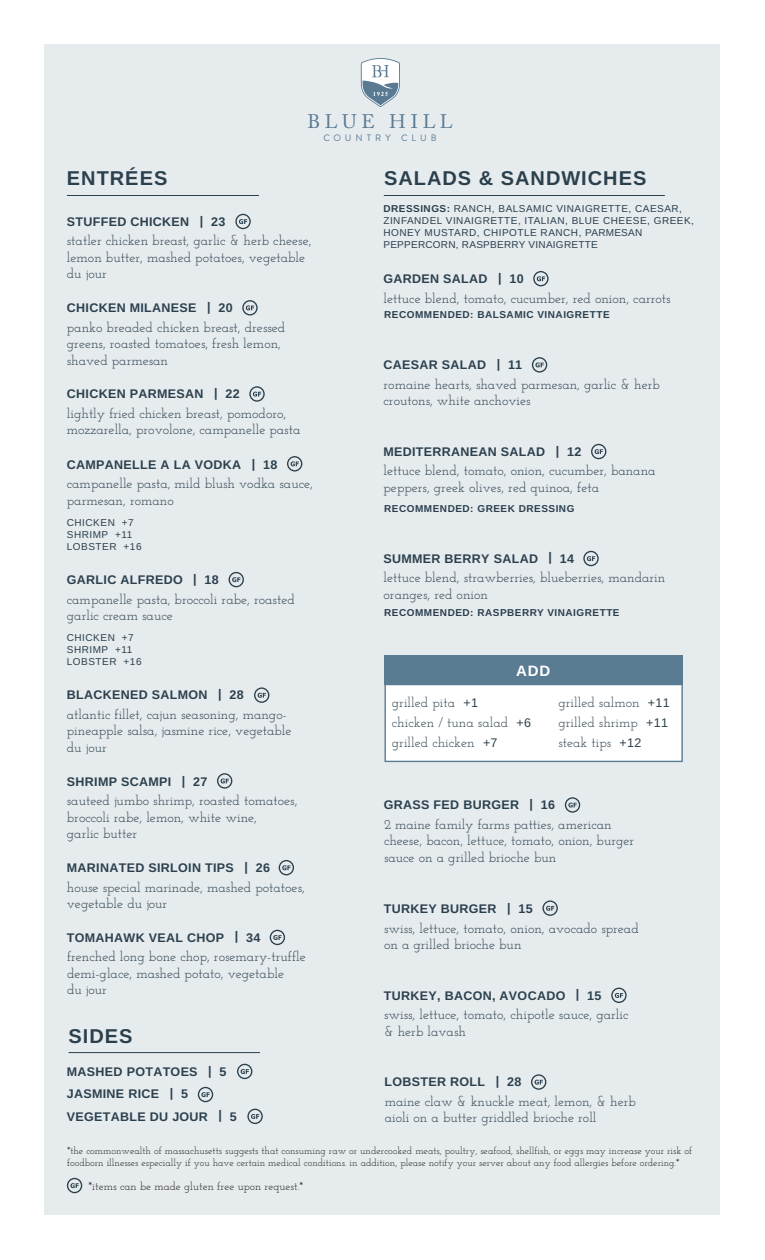
<style>
.page{position:relative;width:765px;height:1260px;background:#fff}
.page>*{position:absolute;margin:0;border:0;box-sizing:border-box;transform-origin:0 0}
.t1{font:700 20px "Arimo";letter-spacing:.05em;color:#2b404d}
.t2{font:19.5px "Adobe Caslon Pro";letter-spacing:.24em;color:#597a93}
.t3{font:700 15px "Arimo";color:#fff}
.t4{font:13.75px/16.5px "Josefin Slab";color:#2b404d}
.t5{font:700 12.5px "Arimo";letter-spacing:.025em;color:#2b404d}
.t6{font:11.25px "Josefin Slab";color:#231f20}
.t7{font:10px/12px "Josefin Slab";color:#231f20}
.t8{font:10px/12px "Arimo";letter-spacing:.05em;color:#2b404d}
.t9{font:700 10px "Arimo";letter-spacing:.05em;color:#2b404d}
.t10{font:9.25px "Brandon Grotesque";letter-spacing:.43em;color:#597a93}
.s1{font-weight:700}
.s2{font-family:"Arimo";font-size:12.5px}
</style>
<div class="page">
<div style="left:44px;top:44px;width:676px;height:1170px;background:#e6ebee"></div>
<svg style="left:279px;top:860px;width:15px;height:15px"></svg>
<svg style="left:249px;top:386px;width:16px;height:16px"></svg>
<svg style="left:242px;top:300px;width:16px;height:16px"></svg>
<hr style="left:67px;top:195px;width:192px;height:1px;background:#2b404d">
<hr style="left:384px;top:195px;width:281px;height:1px;background:#2b404d">
<svg style="left:361px;top:58px;width:39px;height:49px"></svg>
<svg style="left:565px;top:797px;width:15px;height:16px"></svg>
<div style="left:385px;top:685px;width:298px;height:77px;background:#fff"></div>
<div style="left:384px;top:655px;width:299px;height:30px;background:#597c93"></div>
<svg style="left:591px;top:444px;width:15px;height:15px"></svg>
<svg style="left:583px;top:551px;width:16px;height:15px"></svg>
<svg style="left:532px;top:357px;width:15px;height:16px"></svg>
<svg style="left:533px;top:271px;width:16px;height:15px"></svg>
<svg style="left:67px;top:1178px;width:15px;height:15px"></svg>
<svg style="left:531px;top:1074px;width:15px;height:16px"></svg>
<svg style="left:235px;top:214px;width:16px;height:15px"></svg>
<svg style="left:287px;top:456px;width:15px;height:15px"></svg>
<svg style="left:229px;top:572px;width:15px;height:15px"></svg>
<svg style="left:254px;top:687px;width:15px;height:16px"></svg>
<svg style="left:217px;top:773px;width:15px;height:16px"></svg>
<svg style="left:270px;top:930px;width:15px;height:15px"></svg>
<svg style="left:247px;top:1109px;width:16px;height:15px"></svg>
<hr style="left:69px;top:1052px;width:191px;height:1px;background:#2b404d">
<svg style="left:237px;top:1064px;width:15px;height:15px"></svg>
<svg style="left:198px;top:1087px;width:15px;height:15px"></svg>
<svg style="left:542px;top:900px;width:16px;height:16px"></svg>
<svg style="left:611px;top:988px;width:16px;height:15px"></svg>
<h2 class="t2" style="left:307px;top:110px;width:147px">BLUE HILL</h2>
<h1 class="t1" style="left:67px;top:165px;width:102px">ENTRÉES</h1>
<p class="t5" style="left:67px;top:213px;width:160px">STUFFED CHICKEN | 23</p>
<p class="t4" style="left:67px;top:232px;width:246px">statler chicken breast, garlic &amp; herb cheese, lemon butter, mashed potatoes, vegetable du jour</p>
<p class="t5" style="left:67px;top:299px;width:167px">CHICKEN MILANESE | 20</p>
<p class="t4" style="left:67px;top:319px;width:220px">panko breaded chicken breast, dressed greens, roasted tomatoes, fresh lemon, shaved parmesan</p>
<p class="t5" style="left:67px;top:385px;width:174px">CHICKEN PARMESAN | 22</p>
<p class="t4" style="left:67px;top:405px;width:235px">lightly fried chicken breast, pomodoro, mozzarella, provolone, campanelle pasta</p>
<p class="t5" style="left:67px;top:456px;width:212px">CAMPANELLE A LA VODKA | 18</p>
<p class="t4" style="left:67px;top:476px;width:248px">campanelle pasta, mild blush vodka sauce, parmesan, romano</p>
<p class="t8" style="left:67px;top:516px;width:76px">CHICKEN +7<br>SHRIMP +11<br>LOBSTER +16</p>
<p class="t5" style="left:67px;top:571px;width:153px">GARLIC ALFREDO | 18</p>
<p class="t4" style="left:67px;top:591px;width:229px">campanelle pasta, broccoli rabe, roasted garlic cream sauce</p>
<p class="t8" style="left:67px;top:632px;width:76px">CHICKEN +7<br>SHRIMP +11<br>LOBSTER +16</p>
<p class="t5" style="left:67px;top:686px;width:178px">BLACKENED SALMON | 28</p>
<p class="t4" style="left:67px;top:706px;width:226px">atlantic fillet, cajun seasoning, mango&shy;pineapple salsa, jasmine rice, vegetable du jour</p>
<p class="t5" style="left:67px;top:773px;width:142px">SHRIMP SCAMPI | 27</p>
<p class="t4" style="left:67px;top:792px;width:232px">sauteed jumbo shrimp, roasted tomatoes, broccoli rabe, lemon, white wine,<br>garlic butter</p>
<p class="t5" style="left:67px;top:859px;width:205px">MARINATED SIRLOIN TIPS | 26</p>
<p class="t4" style="left:67px;top:879px;width:239px">house special marinade, mashed potatoes, vegetable du jour</p>
<p class="t5" style="left:67px;top:929px;width:195px">TOMAHAWK VEAL CHOP | 34</p>
<p class="t4" style="left:67px;top:948px;width:240px">frenched long bone chop, rosemary-truffle demi-glace, mashed potato, vegetable<br>du jour</p>
<h1 class="t1" style="left:69px;top:1022px;width:66px">SIDES</h1>
<p class="t5" style="left:67px;top:1063px;width:161px">MASHED POTATOES | 5</p>
<p class="t5" style="left:67px;top:1085px;width:123px">JASMINE RICE | 5</p>
<p class="t5" style="left:67px;top:1108px;width:171px">VEGETABLE DU JOUR | 5</p>
<p class="t10" style="left:323px;top:132px;width:115px">COUNTRY CLUB</p>
<h1 class="t1" style="left:384px;top:165px;width:264px">SALADS &amp; SANDWICHES</h1>
<p class="t8" style="left:383px;top:202px;width:312px"><span class="s1">DRESSINGS:</span> RANCH, BALSAMIC VINAIGRETTE, CAESAR, ZINFANDEL VINAIGRETTE, ITALIAN, BLUE CHEESE, GREEK, HONEY MUSTARD, CHIPOTLE RANCH, PARMESAN PEPPERCORN, RASPBERRY VINAIGRETTE</p>
<p class="t5" style="left:383px;top:270px;width:142px">GARDEN SALAD | 10</p>
<p class="t4" style="left:384px;top:290px;width:289px">lettuce blend, tomato, cucumber, red onion, carrots</p>
<p class="t9" style="left:384px;top:308px;width:227px">RECOMMENDED: BALSAMIC VINAIGRETTE</p>
<p class="t5" style="left:383px;top:356px;width:140px">CAESAR SALAD | 11</p>
<p class="t4" style="left:384px;top:376px;width:278px">romaine hearts, shaved parmesan, garlic &amp; herb croutons, white anchovies</p>
<p class="t5" style="left:383px;top:443px;width:199px">MEDITERRANEAN SALAD | 12</p>
<p class="t4" style="left:384px;top:463px;width:274px">lettuce blend, tomato, onion, cucumber, banana peppers, greek olives, red quinoa, feta</p>
<p class="t9" style="left:384px;top:501px;width:192px">RECOMMENDED: GREEK DRESSING</p>
<p class="t5" style="left:383px;top:549px;width:192px">SUMMER BERRY SALAD | 14</p>
<p class="t4" style="left:384px;top:569px;width:283px">lettuce blend, strawberries, blueberries, mandarin oranges, red onion</p>
<p class="t9" style="left:384px;top:606px;width:237px">RECOMMENDED: RASPBERRY VINAIGRETTE</p>
<p class="t3" style="left:516px;top:661px;width:35px">ADD</p>
<p class="t4" style="left:392px;top:692px;width:141px;line-height:20px">grilled pita <span class="s2">+1<br></span>chicken / tuna salad <span class="s2">+6 </span>grilled chicken <span class="s2">+7</span></p>
<p class="t4" style="left:558px;top:692px;width:113px;line-height:20px">grilled salmon <span class="s2">+11 </span>grilled shrimp <span class="s2">+11 </span>steak tips <span class="s2">+12</span></p>
<p class="t5" style="left:384px;top:796px;width:173px">GRASS FED BURGER | 16</p>
<p class="t4" style="left:384px;top:816px;width:252px">2 maine family farms patties, american cheese, bacon, lettuce, tomato, onion, burger sauce on a grilled brioche bun</p>
<p class="t5" style="left:384px;top:900px;width:150px">TURKEY BURGER | 15</p>
<p class="t4" style="left:384px;top:920px;width:256px">swiss, lettuce, tomato, onion, avocado spread on a grilled brioche bun</p>
<p class="t5" style="left:384px;top:987px;width:219px">TURKEY, BACON, AVOCADO | 15</p>
<p class="t4" style="left:384px;top:1006px;width:246px">swiss, lettuce, tomato, chipotle sauce, garlic &amp; herb lavash</p>
<p class="t5" style="left:385px;top:1073px;width:138px">LOBSTER ROLL | 28</p>
<p class="t4" style="left:385px;top:1093px;width:253px">maine claw &amp; knuckle meat, lemon, &amp; herb aioli on a butter griddled brioche roll</p>
<p class="t7" style="left:67px;top:1145px;width:627px">*the commonwealth of massachusetts suggests that consuming raw or undercooked meats, poultry, seafood, shellfish, or eggs may increase your risk of foodborn illnesses especially if you have certain medical conditions. in addition, please notify your server about any food allergies before ordering.*</p>
<p class="t6" style="left:89px;top:1179px;width:216px">*items can be made gluten free upon request.*</p>
</div>
